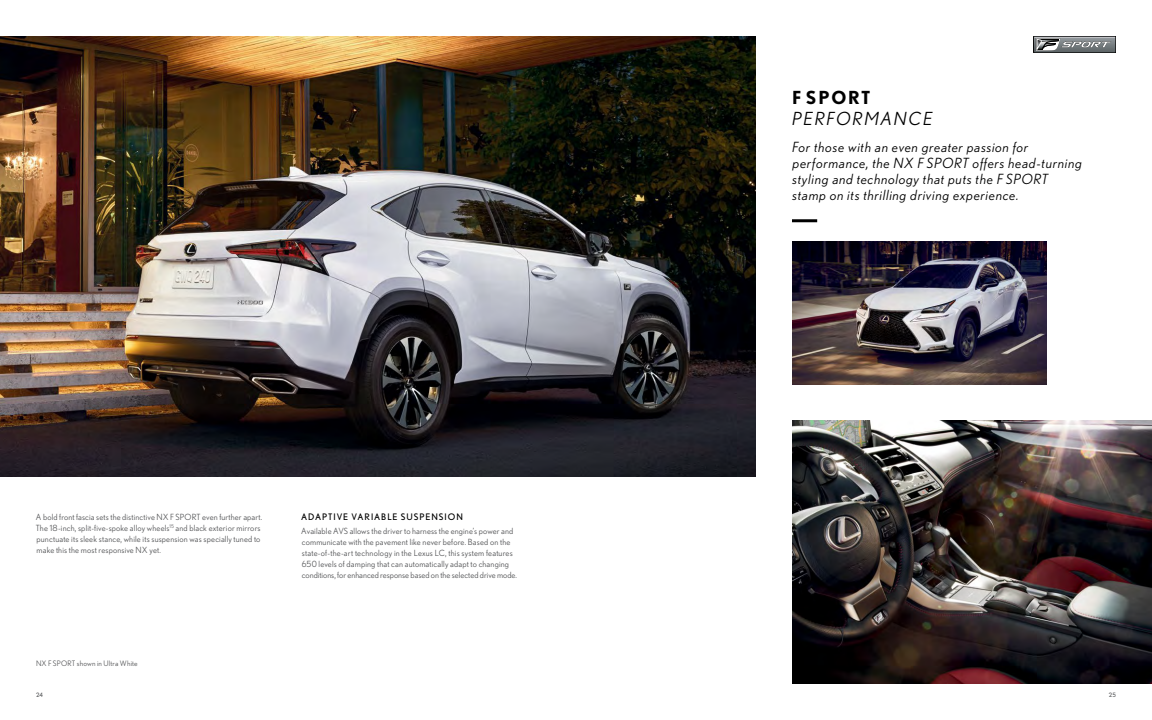
<style>
.page{position:relative;width:1152px;height:720px;background:#fff}
.page>*{position:absolute;margin:0;border:0;box-sizing:border-box;transform-origin:0 0}
.Medium_Headline{font:italic 18px "Nobel";letter-spacing:.1em;color:#000}
.Medium_Headline-2{font:700 18px "Nobel";letter-spacing:.1em;color:#000}
.Medium_Subhead_2__It{font:italic 14px/16px "Nobel";letter-spacing:.05em;color:#000}
.small_headlines{font:9px "Nobel";letter-spacing:.11em;color:#000}
.Body_Copy_80K{font:8.5px/11px "Nobel";letter-spacing:.015em;color:#58595b}
.Cutline{font:7.5px "Nobel";letter-spacing:.02em;color:#58595b}
.t1{font:6px "Nobel";color:#58595b}
</style>
<div class="page">
<img style="left:792px;top:242px;width:254px;height:142px">
<img style="left:792px;top:420px;width:360px;height:264px">
<img style="left:0;top:36px;width:756px;height:441px">
<div style="left:1033px;top:36px;width:83px;height:17px;border:1px solid #000"></div>
<svg style="left:1034px;top:36px;width:82px;height:17px"></svg>
<hr style="left:792px;top:219px;width:25px;height:3px;background:#000">
<p class="Body_Copy_80K" style="left:36px;top:511px;width:228px">A bold front fascia sets the distinctive NX F SPORT even further apart.<br>The 18-inch, split-five-spoke alloy wheels<sup>15</sup> and black exterior mirrors punctuate its sleek stance, while its suspension was specially tuned to make this the most responsive NX yet.</p>
<p class="Cutline" style="left:36px;top:659px;width:103px">NX F SPORT shown in Ultra White</p>
<p class="small_headlines" style="left:301px;top:511px;width:163px">ADAPTIVE VARIABLE SUSPENSION</p>
<p class="Body_Copy_80K" style="left:301px;top:526px;width:217px">Available AVS allows the driver to harness the engine’s power and communicate with the pavement like never before. Based on the state-of-the-art technology in the Lexus LC, this system features 650 levels of damping that can automatically adapt to changing conditions, for enhanced response based on the selected drive mode.</p>
<p class="Medium_Headline-2" style="left:792px;top:86px;width:80px">F SPORT</p>
<p class="Medium_Headline" style="left:793px;top:107px;width:142px">PERFORMANCE</p>
<p class="Medium_Subhead_2__It" style="left:792px;top:139px;width:291px">For those with an even greater passion for performance, the NX F SPORT offers head-turning styling and technology that puts the F SPORT stamp on its thrilling driving experience.</p>
<p class="t1" style="left:36px;top:692px;width:8px">24</p>
<p class="t1" style="left:1109px;top:692px;width:9px">25</p>
</div>
